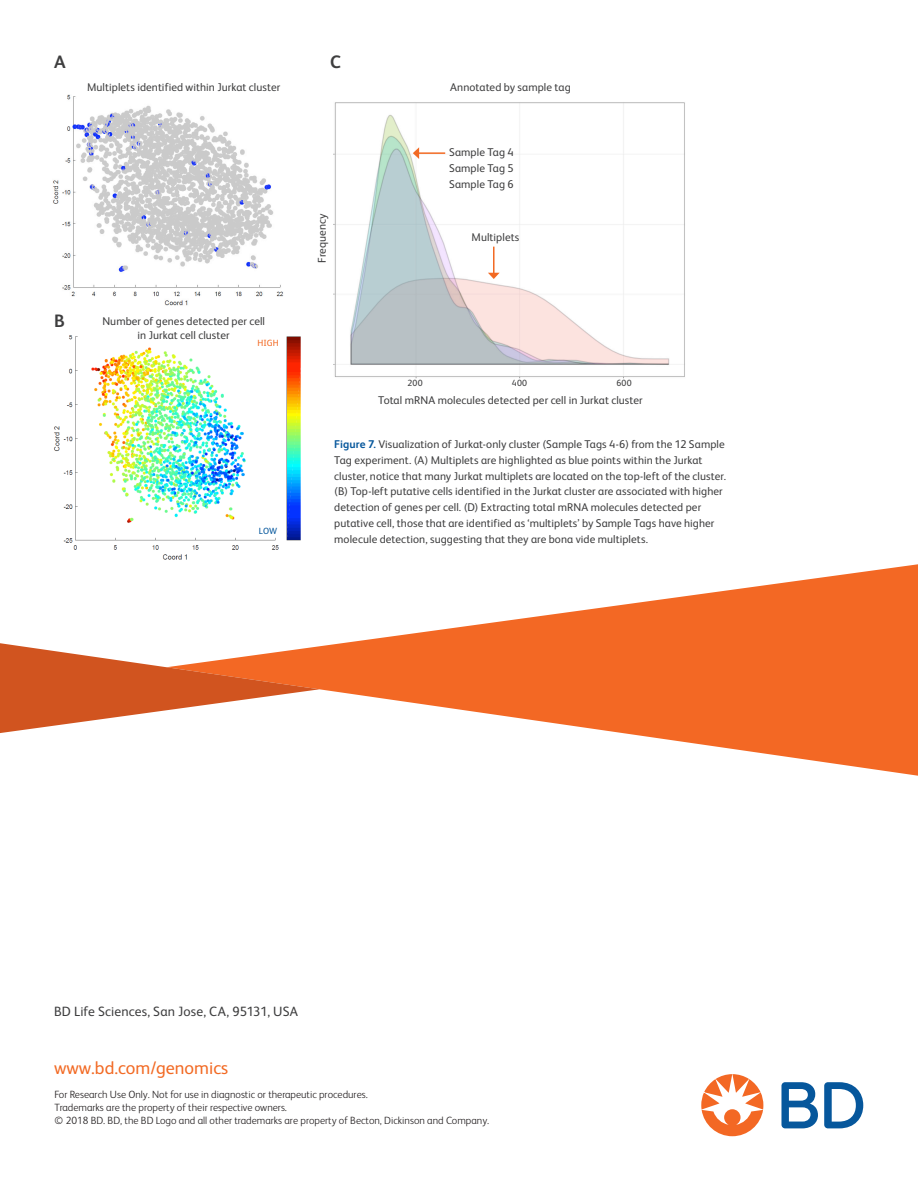
<style>
.page{position:relative;width:918px;height:1188px;background:#fff}
.page>*{position:absolute;margin:0;border:0;box-sizing:border-box;transform-origin:0 0}
.t1{font:18px "FS Albert";color:#f26a24}
.Body_copy_option_2_F{font:700 18px "FS Albert Pro";color:#3e3e3f}
.Address_Albert_Regul{font:13.5px "FS Albert Pro";letter-spacing:.01em;color:#3e3e3f}
.Caption_FS_Albert_Re{font:11.25px/15.8px "FS Albert Pro";letter-spacing:.005em;color:#3e3e3f}
.t2{font:300 10.5px "FS Albert";color:#231f20}
.Caption_FS_Albert_Re-2{font:9px "FS Albert Pro";letter-spacing:.03em;color:#3e3e3f}
.Caption_FS_Albert_Re-3{font:9px "FS Albert Pro";color:#f26a24}
.Caption_FS_Albert_Re-4{font:9px "FS Albert Pro";color:#06579c}
.s1{font-weight:700;color:#06579c}
</style>
<div class="page">
<svg style="left:781px;top:1082px;width:82px;height:46px"></svg>
<svg style="left:701px;top:1074px;width:62px;height:62px"></svg>
<svg style="left:320px;top:564px;width:598px;height:212px;fill:#f36824"></svg>
<svg style="left:0;top:643px;width:320px;height:90px"></svg>
<img style="left:53px;top:335px;width:248px;height:225px">
<img style="left:53px;top:95px;width:231px;height:211px">
<img style="left:333px;top:102px;width:352px;height:277px">
<hr style="left:418px;top:152px;width:27px;height:2px;background:#f26a24">
<svg style="left:413px;top:147px;width:6px;height:12px"></svg>
<hr style="left:493px;top:247px;width:2px;height:26px;background:#f26a24">
<svg style="left:488px;top:273px;width:12px;height:6px"></svg>
<p class="Body_copy_option_2_F" style="left:54px;top:49px;width:13px">A</p>
<p class="Body_copy_option_2_F" style="left:330px;top:49px;width:12px">C</p>
<p class="Caption_FS_Albert_Re" style="left:87px;top:78px;width:195px">Multiplets identified within Jurkat cluster</p>
<p class="Body_copy_option_2_F" style="left:54px;top:308px;width:12px">B</p>
<p class="Caption_FS_Albert_Re" style="left:102px;top:314px;width:164px;line-height:13.5px;text-align:center">Number of genes detected per cell in Jurkat cell cluster</p>
<p class="Caption_FS_Albert_Re-3" style="left:257px;top:336px;width:23px">HIGH</p>
<p class="Caption_FS_Albert_Re" style="left:313px;top:263px;width:51px;rotate:-90deg">Frequency</p>
<p class="Caption_FS_Albert_Re" style="left:450px;top:78px;width:122px">Annotated by sample tag</p>
<p class="Caption_FS_Albert_Re" style="left:449px;top:144px;width:66px">Sample Tag 4</p>
<p class="Caption_FS_Albert_Re" style="left:449px;top:159px;width:66px">Sample Tag 5</p>
<p class="Caption_FS_Albert_Re" style="left:449px;top:175px;width:66px">Sample Tag 6</p>
<p class="Caption_FS_Albert_Re" style="left:472px;top:229px;width:49px">Multiplets</p>
<p class="Caption_FS_Albert_Re-2" style="left:407px;top:377px;width:17px">200</p>
<p class="Caption_FS_Albert_Re-2" style="left:512px;top:377px;width:17px">400</p>
<p class="Caption_FS_Albert_Re-2" style="left:616px;top:377px;width:17px">600</p>
<p class="Caption_FS_Albert_Re" style="left:378px;top:392px;width:266px">Total mRNA molecules detected per cell in Jurkat cluster</p>
<p class="Caption_FS_Albert_Re-4" style="left:259px;top:525px;width:20px">LOW</p>
<p class="Caption_FS_Albert_Re" style="left:334px;top:436px;width:393px"><span class="s1">Figure 7.</span> Visualization of Jurkat-only cluster (Sample Tags 4-6) from the 12 Sample Tag experiment. (A) Multiplets are highlighted as blue points within the Jurkat cluster, notice that many Jurkat multiplets are located on the top-left of the cluster. (B) Top-left putative cells identified in the Jurkat cluster are associated with higher detection of genes per cell. (D) Extracting total mRNA molecules detected per putative cell, those that are identified as ‘multiplets’ by Sample Tags have higher molecule detection, suggesting that they are bona vide multiplets.</p>
<p class="Address_Albert_Regul" style="left:54px;top:1002px;width:246px">BD Life Sciences, San Jose, CA, 95131, USA</p>
<p class="t1" style="left:54px;top:1057px;width:176px">www.bd.com/genomics</p>
<p class="t2" style="left:55px;top:1089px;width:315px">For Research Use Only. Not for use in diagnostic or therapeutic procedures.</p>
<p class="t2" style="left:55px;top:1101px;width:234px">Trademarks are the property of their respective owners.</p>
<p class="t2" style="left:55px;top:1114px;width:436px">© 2018 BD. BD, the BD Logo and all other trademarks are property of Becton, Dickinson and Company.</p>
</div>
